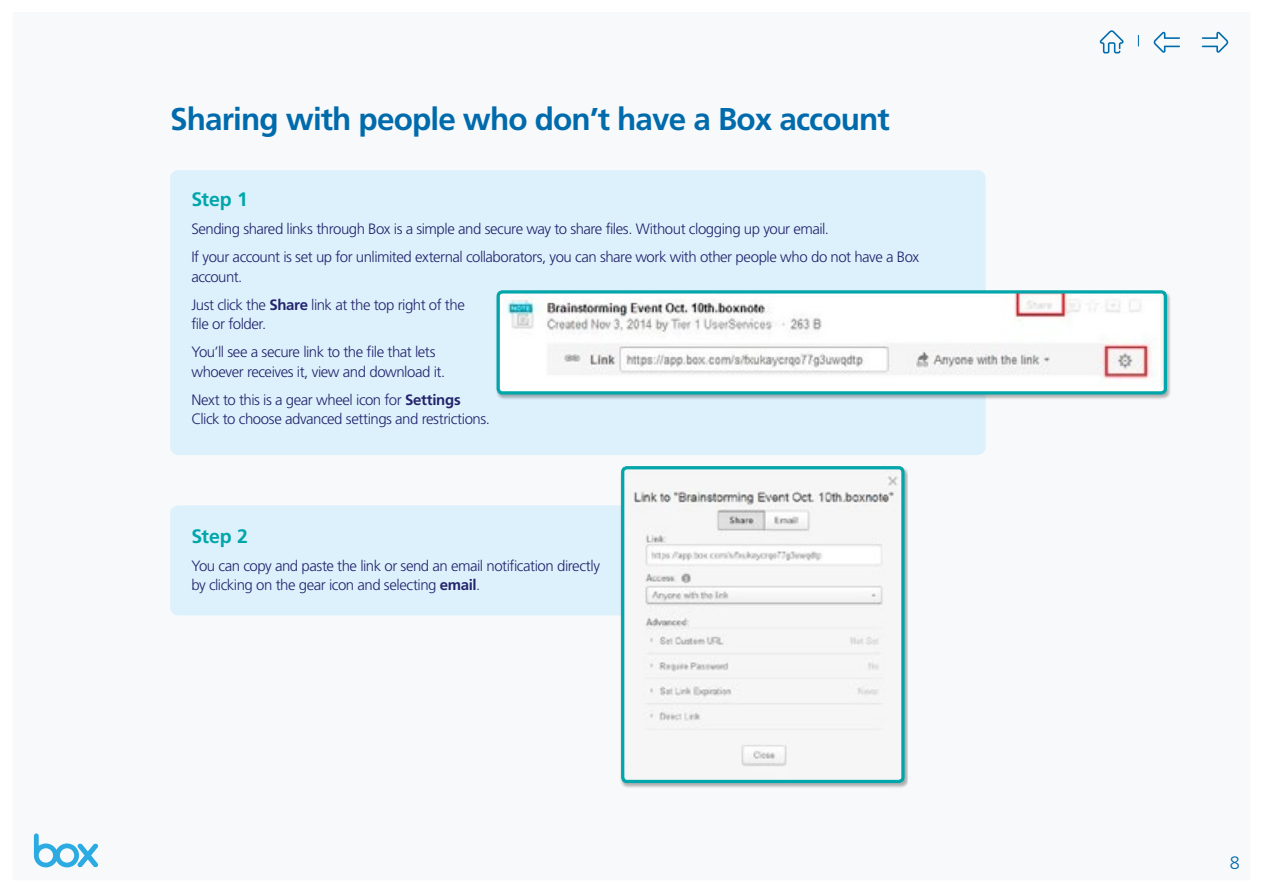
<style>
.page{position:relative;width:1263px;height:893px;background:#fff}
.page>*{position:absolute;margin:0;border:0;box-sizing:border-box;transform-origin:0 0}
.t1{font:31.5px "Frutiger WRIGHTS65 Bd";letter-spacing:-.025em;color:#006bac}
.t2{font:19.5px "Frutiger WRIGHTS65 Bd";letter-spacing:-.005em;color:#00a6aa}
.t3{font:18px "Frutiger WRIGHTS45 Lt";color:#006bac}
.t4{font:15px/28px "Frutiger WRIGHTS45 Lt";letter-spacing:-.025em;color:#24246c}
.s1{font-family:"Frutiger WRIGHTS65 Bd"}
</style>
<div class="page">
<svg style="left:34px;top:833px;width:64px;height:34px"></svg>
<div style="left:170px;top:170px;width:816px;height:285px;background:#ddf1fd;border-radius:9px"></div>
<div style="left:495px;top:290px;width:675px;height:110px;background:#000;opacity:.3"></div>
<div style="left:498px;top:292px;width:667px;height:101px;background:#fff;border-radius:4px"></div>
<img style="left:500px;top:294px;width:663px;height:92px">
<div style="left:496px;top:290px;width:671px;height:105px;border:3px solid #00a6aa;border-radius:4px"></div>
<div style="left:170px;top:505px;width:474px;height:110px;background:#ddf1fd;border-radius:9px"></div>
<div style="left:620px;top:466px;width:288px;height:323px;background:#000;opacity:.3"></div>
<img style="left:625px;top:470px;width:275px;height:309px">
<div style="left:621px;top:466px;width:283px;height:317px;border:3px solid #00a6aa;border-radius:4px"></div>
<svg style="left:1202px;top:32px;width:26px;height:21px"></svg>
<svg style="left:1153px;top:32px;width:27px;height:21px"></svg>
<svg style="left:1100px;top:30px;width:23px;height:23px"></svg>
<h1 class="t1" style="left:170px;top:101px;width:721px">Sharing with people who don’t have a Box account</h1>
<h2 class="t2" style="left:191px;top:188px;width:58px">Step 1</h2>
<p class="t4" style="left:191px;top:215px;width:729px">Sending shared links through Box is a simple and secure way to share files. Without clogging up your email.<br>If your account is set up for unlimited external collaborators, you can share work with other people who do not have a Box</p>
<p class="t4" style="left:191px;top:262px;width:275px">account.<br>Just click the <span class="s1">Share</span> link at the top right of the</p>
<p class="t4" style="left:191px;top:310px;width:246px">file or folder.<br>You’ll see a secure link to the file that lets</p>
<p class="t4" style="left:191px;top:357px;width:271px">whoever receives it, view and download it.<br>Next to this is a gear wheel icon for <span class="s1">Settings</span></p>
<p class="t4" style="left:191px;top:405px;width:300px">Click to choose advanced settings and restrictions.</p>
<h2 class="t2" style="left:191px;top:525px;width:58px">Step 2</h2>
<p class="t4" style="left:191px;top:556px;width:410px;line-height:19.5px">You can copy and paste the link or send an email notification directly by clicking on the gear icon and selecting <span class="s1">email</span>.</p>
<p class="t3" style="left:1230px;top:852px;width:11px">8</p>
</div>
